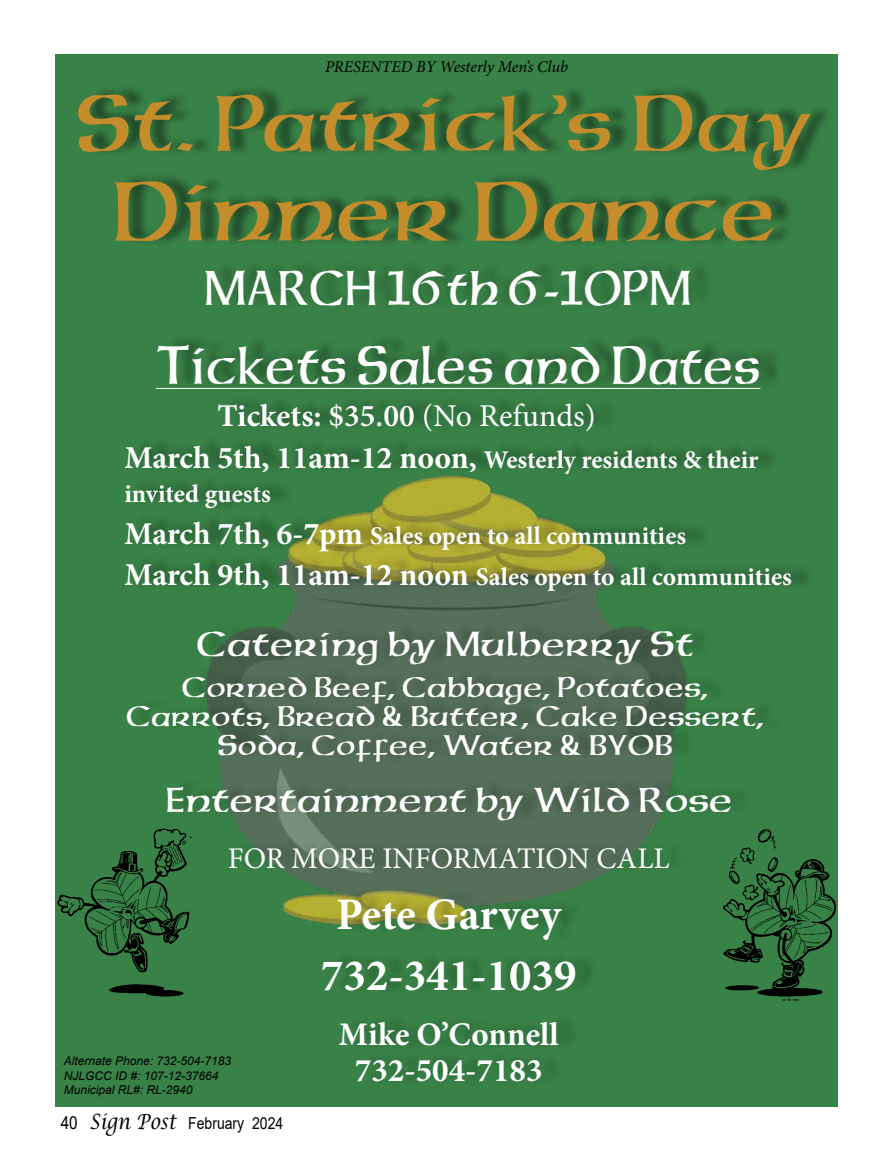
<style>
.page{position:relative;width:891px;height:1161px;background:#fff}
.page>*{position:absolute;margin:0;border:0;box-sizing:border-box;transform-origin:0 0}
.t1{font:79.5px "American Uncial";color:#c48c2b}
.t2{font:75px "American Uncial";color:#c48c2b}
.t3{font:50.85px "American Uncial";color:#fff;scale:.83 1}
.t4{font:46.5px "American Uncial";color:#fff;scale:.83 1}
.t5{font:700 45px/60.6px "Minion Pro";color:#fff;text-align:center}
.t6{font:33px "American Uncial";color:#fff}
.t7{font:700 33px/35.5px "Minion Pro";color:#fff;text-align:center}
.t8{font:31.8px "Minion Pro";color:#fff}
.t9{font:30px "Minion Pro";color:#fff}
.t10{font:27px/29.1px "American Uncial";color:#fff;text-align:center}
.t11{font:700 25.5px/34.3px "Minion Pro";color:#fff}
.t12{font:italic 16.5px "Minion Pro";letter-spacing:-.01em;color:#000}
.t13{font:16.5px "Arial";color:#000;scale:.85 1}
.t14{font:italic 12px/14.4px "Arial";color:#000}
.s1{font-weight:700}
.s2{font-weight:600}
.s3{font-size:31.8px}
.s4{font-size:18px}
.s5{font-family:"Lucida Calligraphy";font-style:italic;font-size:21px}
</style>
<div class="page">
<div style="left:55px;top:54px;width:783px;height:1053px;background:#398247"></div>
<img style="left:723px;top:829px;width:113px;height:173px">
<img style="left:57px;top:828px;width:135px;height:169px">
<div style="left:213px;top:258px;width:500px;height:53px;background:#367c43"></div>
<img style="left:219px;top:598px;width:455px;height:240px">
<div style="left:132px;top:334px;width:683px;height:264px;background:#000;opacity:.38"></div>
<hr style="left:156px;top:388px;width:604px;height:1px;background:#fff">
<div style="left:237px;top:838px;width:454px;height:249px;background:#000;opacity:.23"></div>
<div style="left:85px;top:84px;width:748px;height:163px;background:#000;opacity:.44"></div>
<div style="left:134px;top:621px;width:651px;height:146px;background:#000;opacity:.23"></div>
<div style="left:174px;top:776px;width:579px;height:49px;background:#000;opacity:.23"></div>
<p class="t12" style="left:325px;top:56px;width:245px">PRESENTED BY Westerly Men’s Club</p>
<h2 class="t2" style="left:75px;top:76px;width:740px">St. Patrick’s Day</h2>
<h1 class="t1" style="left:111px;top:162px;width:667px">Dinner Dance</h1>
<h3 class="t4" style="left:204px;top:258px;width:589px">MARCH 16th 6-10PM</h3>
<h3 class="t3" style="left:156px;top:333px;width:730px">Tickets Sales and Dates</h3>
<p class="t8" style="left:217px;top:395px;width:380px"><span class="s1">Tickets:</span> <span class="s2">$35.00</span> (No Refunds)</p>
<p class="t11" style="left:124px;top:442px;width:636px"><span class="s3">March 5th, 11am-12 noon,</span> Westerly residents &amp; their invited guests</p>
<p class="t11" style="left:124px;top:515px;width:669px;line-height:41.4px"><span class="s3">March 7th, 6-7pm</span> Sales open to all communities<br><span class="s3">March 9th, 11am-12 noon</span> Sales open to all communities</p>
<p class="t6" style="left:196px;top:623px;width:499px">Catering by Mulberry St</p>
<p class="t10" style="left:126px;top:673px;width:639px">Corned Beef, Cabbage, Potatoes,<br>Carrots, Bread &amp; Butter, Cake Dessert,<br>Soda, Coffee, Water &amp; BYOB</p>
<p class="t6" style="left:166px;top:779px;width:568px">Entertainment by Wild Rose</p>
<p class="t9" style="left:228px;top:839px;width:443px">FOR MORE INFORMATION CALL</p>
<h3 class="t5" style="left:321px;top:884px;width:257px">Pete Garvey<br>732-341-1039</h3>
<p class="t7" style="left:339px;top:1017px;width:221px">Mike O’Connell<br>732-504-7183</p>
<p class="t14" style="left:64px;top:1054px;width:169px">Alternate Phone: 732-504-7183<br>NJLGCC ID #: 107-12-37664<br>Municipal RL#: RL-2940</p>
<p class="t13" style="left:61px;top:1111px;width:263px"><span class="s4">40</span> <span class="s5">Sign Post</span> February 2024</p>
</div>
